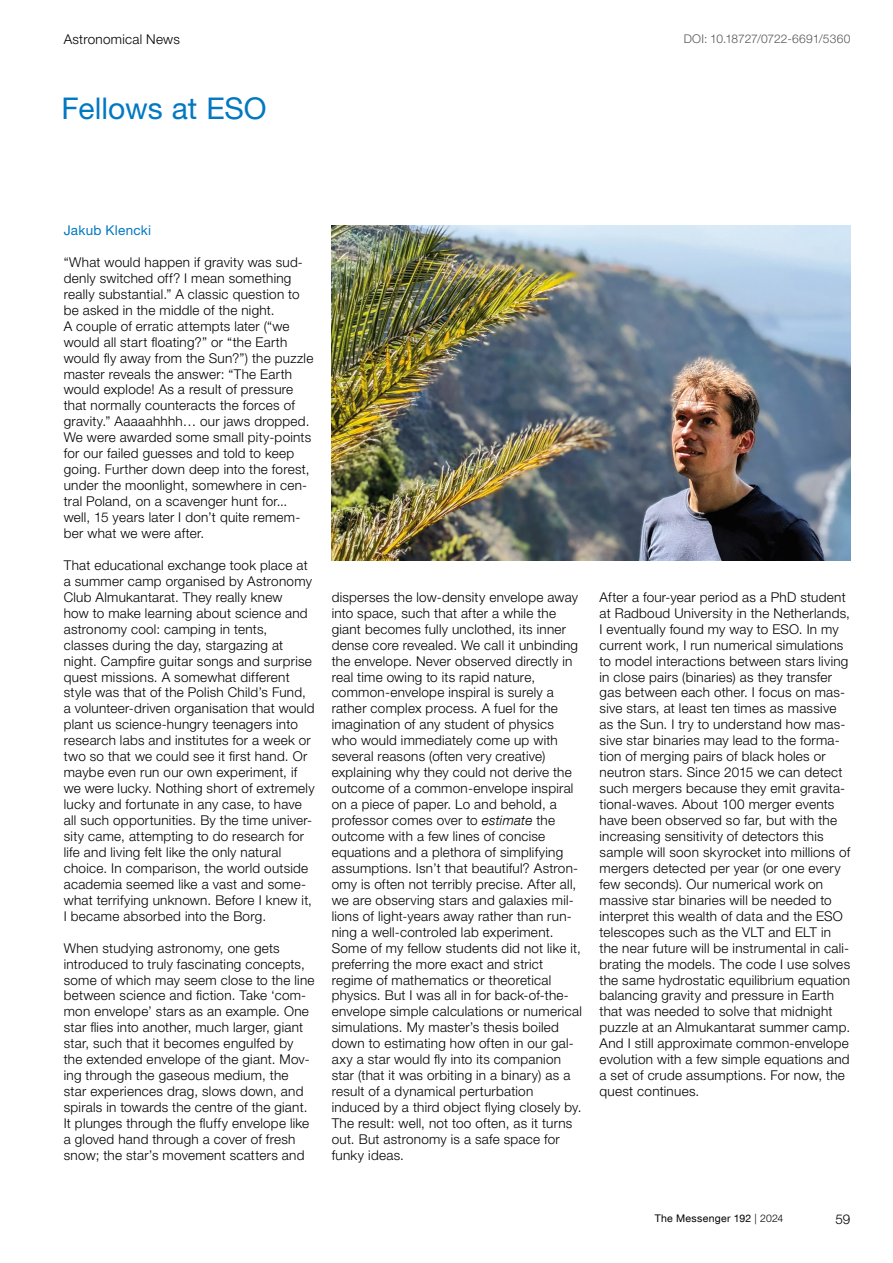
<style>
.page{position:relative;width:893px;height:1263px;background:#fff}
.page>*{position:absolute;margin:0;border:0;box-sizing:border-box;transform-origin:0 0}
.article_title{font:30px "Helvetica Neue LT Pro";color:#0078c2}
._45_9pt{font:300 13.5px/15.9px "Helvetica Neue LT Pro";letter-spacing:.02em;color:#000}
._55_9pt_blue{font:13.5px "Helvetica Neue LT Pro";letter-spacing:.02em;color:#0078c2}
._45_8pt_grey{font:300 12px "Helvetica Neue LT Pro";color:#575656}
.t1{font:10.5px "Helvetica Neue LT Com";letter-spacing:.03em;color:#000}
.s1{font-family:"Helvetica Neue LT Com";font-style:italic}
.s2{font-family:"Helvetica Neue LT Pro";font-weight:300}
</style>
<div class="page">
<img style="left:332px;top:225px;width:518px;height:335px">
<p class="_45_9pt" style="left:64px;top:31px;width:118px">Astronomical News</p>
<p class="_45_8pt_grey" style="left:684px;top:31px;width:168px">DOI: 10.18727/0722-6691/5360</p>
<p class="article_title" style="left:62px;top:90px;width:206px">Fellows at ESO</p>
<p class="_55_9pt_blue" style="left:64px;top:222px;width:89px">Jakub Klencki</p>
<p class="_45_9pt" style="left:64px;top:254px;width:251px">“What would happen if gravity was sud&shy;denly switched off? I mean something really substantial.” A classic question to be asked in the middle of the night.<br>A couple of erratic attempts later (“we would all start floating?” or “the Earth would fly away from the Sun?”) the puzzle master reveals the answer: “The Earth would explode! As a result of pressure that normally counteracts the forces of gravity.” Aaaaahhhh… our jaws dropped.<br>We were awarded some small pity-points for our failed guesses and told to keep going. Further down deep into the forest, under the moonlight, somewhere in cen&shy;tral Poland, on a scavenger hunt for... well, 15 years later I don’t quite remem&shy;ber what we were after.</p>
<p class="_45_9pt" style="left:64px;top:557px;width:252px">That educational exchange took place at a summer camp organised by Astronomy Club Almukantarat. They really knew<br>how to make learning about science and astronomy cool: camping in tents, classes during the day, stargazing at night. Campfire guitar songs and surprise quest missions. A somewhat different style was that of the Polish Child’s Fund, a volunteer-driven organisation that would plant us science-hungry teenagers into research labs and institutes for a week or two so that we could see it first hand. Or maybe even run our own experiment, if we were lucky. Nothing short of extremely lucky and fortunate in any case, to have all such opportunities. By the time univer&shy;sity came, attempting to do research for life and living felt like the only natural choice. In comparison, the world outside academia seemed like a vast and some&shy;what terrifying unknown. Before I knew it, I became absorbed into the Borg.</p>
<p class="_45_9pt" style="left:64px;top:939px;width:252px">When studying astronomy, one gets introduced to truly fascinating concepts, some of which may seem close to the line between science and fiction. Take ‘com&shy;mon envelope’ stars as an example. One star flies into another, much larger, giant star, such that it becomes engulfed by the extended envelope of the giant. Mov&shy;ing through the gaseous medium, the<br>star experiences drag, slows down, and spirals in towards the centre of the giant.<br>It plunges through the fluffy envelope like a gloved hand through a cover of fresh snow; the star’s movement scatters and</p>
<p class="_45_9pt" style="left:332px;top:589px;width:252px">disperses the low-density envelope away into space, such that after a while the giant becomes fully unclothed, its inner dense core revealed. We call it unbinding the envelope. Never observed directly in real time owing to its rapid nature, common-envelope inspiral is surely a rather complex process. A fuel for the imagination of any student of physics who would immediately come up with several reasons (often very creative) explaining why they could not derive the outcome of a common-envelope inspiral on a piece of paper. Lo and behold, a professor comes over to <span class="s1">estimate</span> the outcome with a few lines of concise equations and a plethora of simplifying assumptions. Isn’t that beautiful? Astron&shy;omy is often not terribly precise. After all, we are observing stars and galaxies mil&shy;lions of light-years away rather than run&shy;ning a well-controled lab experiment.<br>Some of my fellow students did not like it, preferring the more exact and strict regime of mathematics or theoretical physics. But I was all in for back-of-the&shy;envelope simple calculations or numerical simulations. My master’s thesis boiled down to estimating how often in our gal&shy;axy a star would fly into its companion star (that it was orbiting in a binary) as a result of a dynamical perturbation induced by a third object flying closely by.<br>The result: well, not too often, as it turns out. But astronomy is a safe space for funky ideas.</p>
<p class="_45_9pt" style="left:600px;top:589px;width:252px">After a four-year period as a PhD student at Radboud University in the Netherlands, I eventually found my way to ESO. In my current work, I run numerical simulations to model interactions between stars living in close pairs (binaries) as they transfer gas between each other. I focus on mas&shy;sive stars, at least ten times as massive as the Sun. I try to understand how mas&shy;sive star binaries may lead to the forma&shy;tion of merging pairs of black holes or neutron stars. Since 2015 we can detect such mergers because they emit gravita&shy;tional-waves. About 100 merger events have been observed so far, but with the increasing sensitivity of detectors this sample will soon skyrocket into millions of mergers detected per year (or one every few seconds). Our numerical work on massive star binaries will be needed to interpret this wealth of data and the ESO telescopes such as the VLT and ELT in the near future will be instrumental in cali&shy;brating the models. The code I use solves the same hydrostatic equilibrium equation balancing gravity and pressure in Earth that was needed to solve that midnight puzzle at an Almukantarat summer camp.<br>And I still approximate common-envelope evolution with a few simple equations and a set of crude assumptions. For now, the quest continues.</p>
<p class="t1" style="left:655px;top:1211px;width:130px">The Messenger 192 <span class="s2">| 2024</span></p>
<p class="_45_9pt" style="left:835px;top:1211px;width:17px">59</p>
</div>
